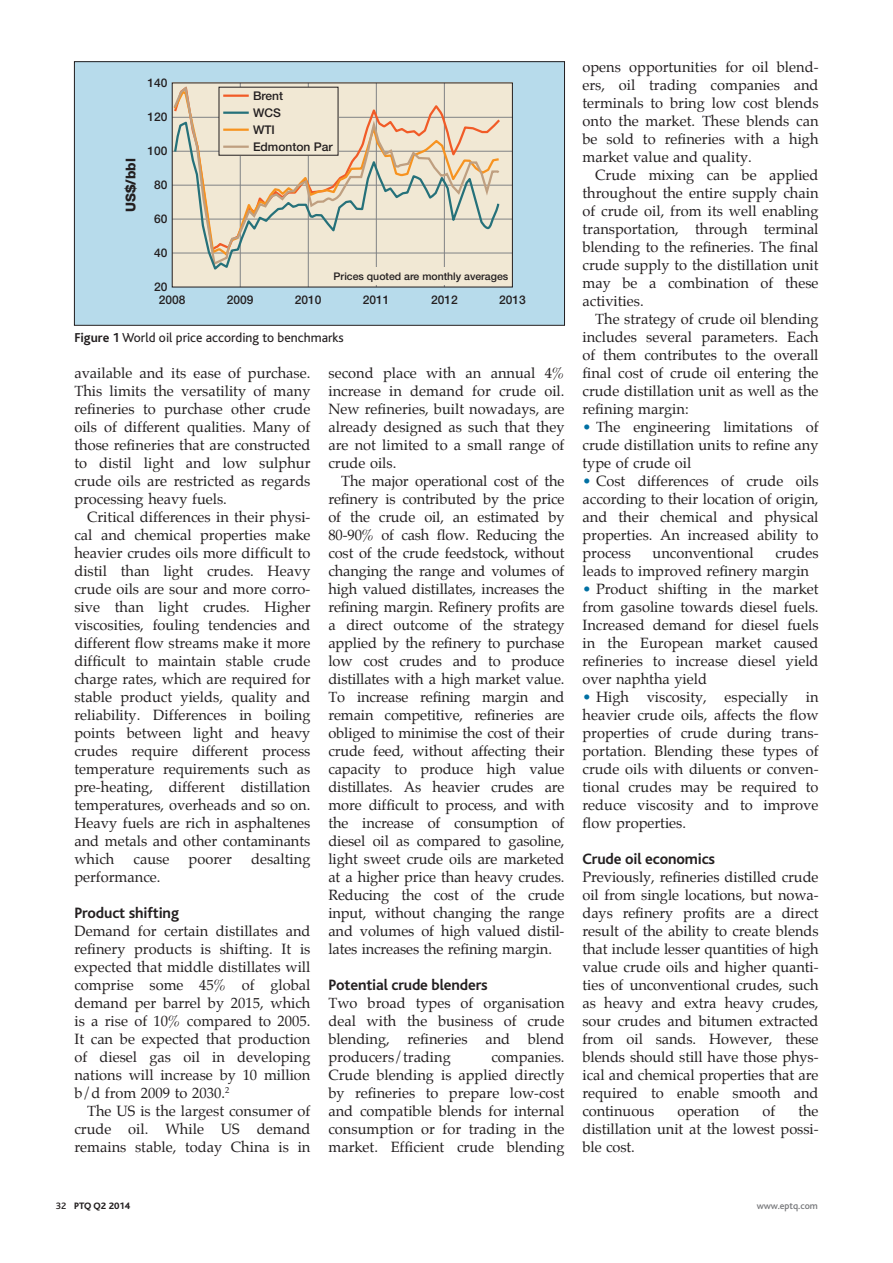
<style>
.page{position:relative;width:893px;height:1263px;background:#fff}
.page>*{position:absolute;margin:0;border:0;box-sizing:border-box;transform-origin:0 0}
.crosshead{font:700 15.75px "Bliss";letter-spacing:-.01em;color:#231f20}
.text_use{font:14.7px/18px "Palatino";color:#231f20;text-align:justify}
.first_para{font:14.7px/18px "Palatino";color:#231f20;text-align:justify}
.t1{font:13.5px "Bliss";color:#231f20}
.t2{font:800 13.5px "Helvetica Neue";color:#231f20}
.t3{font:500 12px/17px "Helvetica Neue";color:#231f20}
.t4{font:500 10.5px "Helvetica Neue";color:#231f20}
.text{font:500 9.75px "Bliss";color:#757679}
.text-2{font:800 9.75px "Bliss";color:#231f20}
.s1{font-weight:700}
.s2{color:#0070a3}
.s3{font-weight:500}
</style>
<div class="page">
<div style="left:74px;top:62px;width:489px;height:263px;background:#b7dbeb"></div>
<div style="left:172px;top:83px;width:340px;height:204px;background:#f1e8d4"></div>
<hr style="left:172px;top:253px;width:340px;height:1px;background:#808285">
<hr style="left:172px;top:219px;width:340px;height:1px;background:#808285">
<hr style="left:172px;top:185px;width:340px;height:1px;background:#808285">
<hr style="left:172px;top:151px;width:340px;height:1px;background:#808285">
<hr style="left:172px;top:117px;width:340px;height:1px;background:#808285">
<hr style="left:240px;top:83px;width:1px;height:204px;background:#808285">
<hr style="left:308px;top:83px;width:1px;height:204px;background:#808285">
<svg style="left:174px;top:85px;width:328px;height:169px"></svg>
<svg style="left:174px;top:119px;width:326px;height:153px"></svg>
<div style="left:172px;top:83px;width:341px;height:204px;border:1px solid #231f20"></div>
<div style="left:219px;top:87px;width:119px;height:68px;background:#f1e8d4"></div>
<div style="left:219px;top:87px;width:119px;height:69px;border:1px solid #231f20"></div>
<hr style="left:223px;top:129px;width:26px;height:2px;background:#f79320">
<hr style="left:223px;top:112px;width:26px;height:2px;background:#25717a">
<hr style="left:223px;top:95px;width:26px;height:2px;background:#f15b27">
<hr style="left:223px;top:146px;width:26px;height:2px;background:#bf9f80">
<div style="left:372px;top:268px;width:79px;height:17px;background:#f1e8d4"></div>
<div style="left:74px;top:61px;width:491px;height:264px;border:1px solid #231f20"></div>
<p class="t2" style="left:123px;top:212px;width:55px;rotate:-90deg">US$/bbl</p>
<p class="t3" style="left:147px;top:74px;width:22px">140</p>
<p class="t3" style="left:147px;top:108px;width:22px">120</p>
<p class="t3" style="left:147px;top:142px;width:22px">100</p>
<p class="t3" style="left:154px;top:176px;width:15px">80</p>
<p class="t3" style="left:154px;top:210px;width:15px">60</p>
<p class="t3" style="left:154px;top:244px;width:15px">40</p>
<p class="t3" style="left:159px;top:280px;width:28px;line-height:13px;text-indent:-5px">20<br>2008</p>
<p class="t3" style="left:253px;top:87px;width:32px">Brent</p>
<p class="t3" style="left:253px;top:104px;width:81px">WCS<br>WTI<br>Edmonton Par</p>
<p class="t4" style="left:334px;top:270px;width:176px">Prices quoted are monthly averages</p>
<p class="t3" style="left:227px;top:291px;width:28px">2009</p>
<p class="t3" style="left:295px;top:291px;width:28px">2010</p>
<p class="t3" style="left:363px;top:291px;width:28px">2011</p>
<p class="t3" style="left:431px;top:291px;width:28px">2012</p>
<p class="t3" style="left:499px;top:291px;width:28px">2013</p>
<p class="t1" style="left:74px;top:330px;width:271px"><span class="s1">Figure 1</span> World oil price according to benchmarks</p>
<p class="text_use" style="left:74px;top:365px;width:238px">available and its ease of purchase.<br>This limits the versatility of many refineries to purchase other crude oils of different qualities. Many of those refineries that are constructed to distil light and low sulphur crude oils are restricted as regards processing heavy fuels.</p>
<p class="text_use" style="left:74px;top:509px;width:238px;text-indent:13px">Critical differences in their physi&shy;cal and chemical properties make heavier crudes oils more difficult to distil than light crudes. Heavy crude oils are sour and more corro&shy;sive than light crudes. Higher viscosities, fouling tendencies and different flow streams make it more difficult to maintain stable crude charge rates, which are required for stable product yields, quality and reliability. Differences in boiling points between light and heavy crudes require different process temperature requirements such as pre-heating, different distillation temperatures, overheads and so on.<br>Heavy fuels are rich in asphaltenes and metals and other contaminants which</p>
<p class="text_use" style="left:134px;top:851px;width:37px">cause</p>
<p class="text_use" style="left:189px;top:851px;width:45px">poorer</p>
<p class="text_use" style="left:251px;top:851px;width:61px">desalting</p>
<p class="text_use" style="left:74px;top:869px;width:88px">performance.</p>
<p class="crosshead" style="left:74px;top:905px;width:106px">Product shifting</p>
<p class="first_para" style="left:74px;top:923px;width:238px">Demand for certain distillates and refinery products is shifting. It is expected that middle distillates will comprise some 45% of global demand per barrel by 2015, which is a rise of 10% compared to 2005.<br>It can be expected that production of diesel gas oil in developing nations will increase by 10 million b/d from 2009 to 2030.<sup>2</sup></p>
<p class="text_use" style="left:74px;top:1103px;width:238px;text-indent:13px">The US is the largest consumer of crude oil. While US demand remains stable, today China is in</p>
<p class="text_use" style="left:328px;top:365px;width:238px">second place with an annual 4% increase in demand for crude oil.<br>New refineries, built nowadays, are already designed as such that they are not limited to a small range of crude oils.</p>
<p class="text_use" style="left:328px;top:473px;width:238px;text-indent:13px">The major operational cost of the refinery is contributed by the price of the crude oil, an estimated by 80-90% of cash flow. Reducing the cost of the crude feedstock, without changing the range and volumes of high valued distillates, increases the refining margin. Refinery profits are a direct outcome of the strategy applied by the refinery to purchase low cost crudes and to produce distillates with a high market value.<br>To increase refining margin and remain competitive, refineries are obliged to minimise the cost of their crude feed, without affecting their capacity to produce high value distillates. As heavier crudes are more difficult to process, and with the increase of consumption of diesel oil as compared to gasoline, light sweet crude oils are marketed at a higher price than heavy crudes.<br>Reducing the cost of the crude input, without changing the range and volumes of high valued distil&shy;lates increases the refining margin.</p>
<p class="crosshead" style="left:328px;top:977px;width:161px">Potential crude blenders</p>
<p class="first_para" style="left:328px;top:995px;width:238px">Two broad types of organisation deal with the business of crude blending, refineries and blend producers/trading</p>
<p class="first_para" style="left:328px;top:1049px;width:238px;text-indent:163px">companies.<br>Crude blending is applied directly by refineries to prepare low-cost and compatible blends for internal consumption or for trading in the market. Efficient crude blending</p>
<p class="first_para" style="left:582px;top:59px;width:238px">opens opportunities for oil blend&shy;ers, oil trading companies and terminals to bring low cost blends onto the market. These blends can be sold to refineries with a high market value and quality.</p>
<p class="text_use" style="left:582px;top:167px;width:238px;text-indent:13px">Crude mixing can be applied throughout the entire supply chain of crude oil, from its well enabling transportation, through terminal blending to the refineries. The final crude supply to the distillation unit may be a combination of these activities.</p>
<p class="text_use" style="left:582px;top:311px;width:238px;text-indent:13px">The strategy of crude oil blending includes several parameters. Each of them contributes to the overall final cost of crude oil entering the crude distillation unit as well as the refining margin:</p>
<p class="first_para" style="left:582px;top:419px;width:238px"><span class="s2">•</span> The engineering limitations of crude distillation units to refine any type of crude oil</p>
<p class="first_para" style="left:582px;top:473px;width:238px"><span class="s2">•</span> Cost differences of crude oils according to their location of origin, and their chemical and physical properties. An increased ability to process</p>
<p class="first_para" style="left:653px;top:545px;width:103px">unconventional</p>
<p class="first_para" style="left:582px;top:545px;width:238px;text-indent:193px">crudes leads to improved refinery margin</p>
<p class="first_para" style="left:582px;top:581px;width:238px"><span class="s2">•</span> Product shifting in the market from gasoline towards diesel fuels.<br>Increased demand for diesel fuels in the European market caused refineries to increase diesel yield over naphtha yield</p>
<p class="first_para" style="left:582px;top:689px;width:238px"><span class="s2">•</span> High viscosity, especially in heavier crude oils, affects the flow properties of crude during trans&shy;portation. Blending these types of crude oils with diluents or conven&shy;tional crudes may be required to reduce viscosity and to improve flow properties.</p>
<p class="crosshead" style="left:582px;top:851px;width:134px">Crude oil economics</p>
<p class="first_para" style="left:582px;top:869px;width:238px">Previously, refineries distilled crude oil from single locations, but nowa&shy;days refinery profits are a direct result of the ability to create blends that include lesser quantities of high value crude oils and higher quanti&shy;ties of unconventional crudes, such as heavy and extra heavy crudes, sour crudes and bitumen extracted from oil sands. However, these blends should still have those phys&shy;ical and chemical properties that are required to enable smooth and continuous</p>
<p class="first_para" style="left:582px;top:1103px;width:238px;text-indent:216px">the distillation unit at the lowest possi&shy;ble cost.</p>
<p class="first_para" style="left:677px;top:1103px;width:63px">operation</p>
<p class="first_para" style="left:762px;top:1103px;width:14px">of</p>
<p class="text-2" style="left:56px;top:1201px;width:76px"><span class="s3">32</span> PTQ Q2 2014</p>
<p class="text" style="left:757px;top:1201px;width:63px">www.eptq.com</p>
</div>
